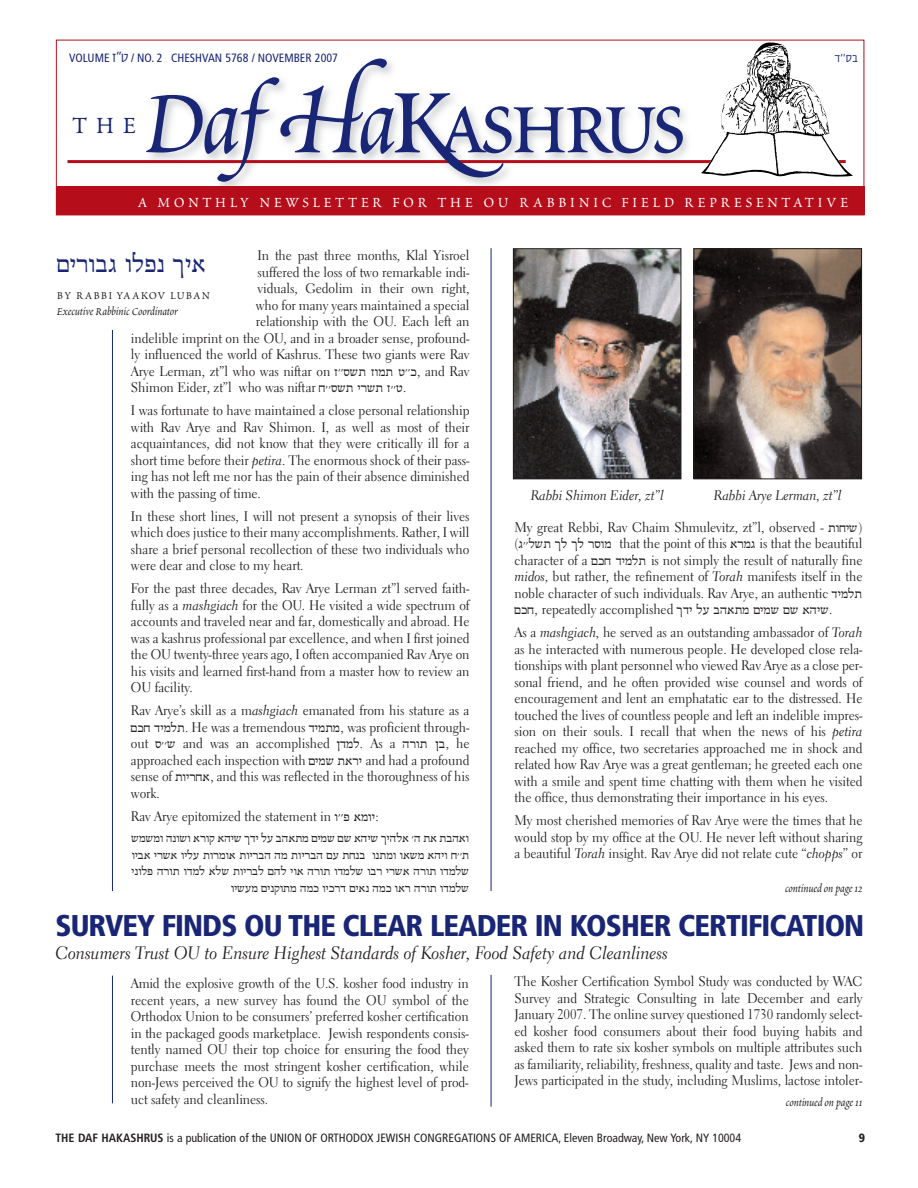
<style>
.page{position:relative;width:918px;height:1188px;background:#fff}
.page>*{position:absolute;margin:0;border:0;box-sizing:border-box;transform-origin:0 0}
.t1{font:105px "Poetica Roman Small Caps";letter-spacing:-.09em;color:#192575}
.t2{font:900 condensed 30px "Frutiger";letter-spacing:-.03em;color:#192575}
.t3{font:30px "Poetica Chancery IV";color:#192575}
.t4{font:300 27px "Hadasah";color:#192575;scale:.95 1}
.t5{font:18px "Electra LH Cursive";letter-spacing:-.005em;color:#231f20;scale:.95 1}
.t6{font:18px "Poetica Chancery IV";letter-spacing:.195em;color:#fff}
.t7{font:18px "Elisheva";color:#192575}
.t8{font:15px "Elisheva";color:#192575}
.t9{font:13.8px/16.5px "Electra LH";letter-spacing:-.005em;color:#231f20;text-align:justify;scale:.95 1}
.t10{font:13.8px "Electra LH Cursive";letter-spacing:-.005em;color:#231f20;scale:.95 1}
.t11{font:13.5px "Poetica Chancery I";color:#231f20}
.t12{font:13.5px "Poetica Chancery IV";letter-spacing:.085em;color:#231f20}
.t13{font:condensed 12px "Frutiger";color:#231f20}
.t14{font:condensed 12px "Frutiger";color:#192575}
.t15{font:900 condensed 12px "Frutiger";color:#231f20}
.s1{font-family:"Elisheva";font-stretch:normal;font-size:18px}
.s2{font-family:"Poetica Chancery I";font-size:112.5px}
.s3{font-family:"Poetica Supp Swash Caps III";font-size:129px}
.s4{font-family:"Poetica Chancery IV";font-size:112.5px}
.s5{font-family:"Poetica Roman Small Caps Alt";font-size:138px}
.s6{font-family:"Hadasah";font-weight:300}
.s7{font-family:"Electra LH Cursive"}
.s8{font-weight:700}
</style>
<div class="page">
<hr style="left:112px;top:330px;width:1px;height:561px;background:#192575">
<hr style="left:112px;top:976px;width:1px;height:127px;background:#192575">
<hr style="left:491px;top:248px;width:1px;height:643px;background:#192575">
<hr style="left:491px;top:975px;width:1px;height:132px;background:#192575">
<hr style="left:68px;top:160px;width:778px;height:3px;background:#b50e1a">
<img style="left:701px;top:42px;width:152px;height:135px">
<div style="left:56px;top:186px;width:809px;height:29px;background:#b50e1a"></div>
<img style="left:696px;top:250px;width:164px;height:227px">
<div style="left:694px;top:248px;width:168px;height:231px;border:1px solid #231f20"></div>
<img style="left:515px;top:250px;width:164px;height:227px">
<div style="left:513px;top:248px;width:168px;height:231px;border:1px solid #231f20"></div>
<h3 class="t7" style="left:117px;top:40px;width:7px">ww</h3>
<p class="t14" style="left:69px;top:53px;width:270px">VOLUME <span class="s1">z y</span>/ NO. 2 CHESHVAN 5768 / NOVEMBER 2007</p>
<h1 class="t1" style="left:143px;top:54px;width:546px"><span class="s2">Daf</span><span class="s3">H</span><span class="s4">a</span><span class="s5">K</span>ashrus</h1>
<h2 class="t3" style="left:72px;top:112px;width:65px">THE</h2>
<p class="t8" style="left:835px;top:51px;width:25px">swwxc</p>
<h3 class="t6" style="left:137px;top:195px;width:713px">A MONTHLY NEWSLETTER FOR THE OU RABBINIC FIELD REPRESENTATIVE</h3>
<p class="t9" style="left:258px;top:249px;width:225px">In the past three months, Klal Yisroel</p>
<p class="t9" style="left:258px;top:265px;width:225px">suffered the loss of two remarkable indi-</p>
<p class="t9" style="left:258px;top:282px;width:225px">viduals, Gedolim in their own right,</p>
<p class="t9" style="left:256px;top:298px;width:226px">who for many years maintained a special</p>
<p class="t9" style="left:256px;top:315px;width:226px">relationship with the OU. Each left an</p>
<p class="t9" style="left:131px;top:331px;width:358px">indelible imprint on the OU, and in a broader sense, profound-</p>
<p class="t9" style="left:131px;top:348px;width:358px">ly influenced the world of Kashrus. These two giants were Rav</p>
<p class="t9" style="left:131px;top:364px;width:358px">Arye Lerman, zt”l who was niftar on <span class="s6">z</span><sup>ww</sup><span class="s6">xa, zun, y</span><sup>ww</sup><span class="s6">f</span>, and Rav</p>
<p class="t9" style="left:131px;top:381px;width:291px">Shimon Eider, zt”l who was niftar <span class="s6">j</span><sup>ww</sup><span class="s6">xa, hra, z</span><sup>ww</sup><span class="s6">y</span>.</p>
<p class="t9" style="left:131px;top:404px;width:358px">I was fortunate to have maintained a close personal relationship with Rav Arye and Rav Shimon. I, as well as most of their acquaintances, did not know that they were critically ill for a short time before their <span class="s7">petira</span>. The enormous shock of their pass&shy;ing has not left me nor has the pain of their absence diminished with the passing of time.</p>
<p class="t9" style="left:131px;top:509px;width:358px">In these short lines, I will not present a synopsis of their lives which does justice to their many accomplishments. Rather, I will share a brief personal recollection of these two individuals who were dear and close to my heart.</p>
<p class="t9" style="left:131px;top:582px;width:358px">For the past three decades, Rav Arye Lerman zt”l served faith&shy;fully as a <span class="s7">mashgiach</span> for the OU. He visited a wide spectrum of accounts and traveled near and far, domestically and abroad. He was a kashrus professional par excellence, and when I first joined the OU twenty-three years ago, I often accompanied Rav Arye on his visits and learned first-hand from a master how to review an OU facility.</p>
<p class="t9" style="left:131px;top:704px;width:358px">Rav Arye’s skill as a m<span class="s7">ashgiach</span> emanated from his stature as a <span class="s6">ofj shnk,</span>. He was a tremendous <span class="s6">shn,n</span>, was proficient through&shy;out <span class="s6">x</span><sup>ww</sup><span class="s6">a</span> and was an accomplished <span class="s6">isnk</span><span class="s7">.</span> As a <span class="s6">vru, ic</span>, he approached each inspection with <span class="s6">ohna ,trh</span> and had a profound sense of <span class="s6">,uhrjt</span>, and this was reflected in the thoroughness of his work.</p>
<p class="t9" style="left:131px;top:809px;width:262px">Rav Arye epitomized the statement in <span class="s6">u</span><sup>ww</sup><span class="s6">p tnuh</span>:</p>
<h3 class="t4" style="left:57px;top:252px;width:159px">ohrucd ukpb lht</h3>
<p class="t12" style="left:57px;top:289px;width:154px">BY RABBI YAAKOV LUBAN</p>
<p class="t11" style="left:57px;top:306px;width:122px">Executive Rabbinic Coordinator</p>
<p class="t10" style="left:531px;top:490px;width:141px">Rabbi Shimon Eider, zt”l</p>
<p class="t10" style="left:714px;top:490px;width:136px">Rabbi Arye Lerman, zt”l</p>
<p class="t9" style="left:514px;top:520px;width:368px">My great Rebbi, Rav Chaim Shmulevitz, zt”l, observed - <span class="s6">,ujha</span>) (<span class="s6">d</span><sup>ww</sup><span class="s6">ka, lk lk rxun</span> that the point of this <span class="s6">trnd</span> is that the beautiful character of a <span class="s6">ofj shnk,</span> is not simply the result of naturally fine <span class="s7">midos</span>, but rather, the refinement of <span class="s7">Torah</span> manifests itself in the noble character of such individuals. Rav Arye, an authentic <span class="s6">shnk, ofj</span>, repeatedly accomplished <span class="s6">lsh kg cvt,n ohna oa tvha</span>.</p>
<p class="t9" style="left:514px;top:626px;width:368px">As a <span class="s7">mashgiach,</span> he served as an outstanding ambassador of <span class="s7">Torah </span>as he interacted with numerous people. He developed close rela&shy;tionships with plant personnel who viewed Rav Arye as a close per&shy;sonal friend, and he often provided wise counsel and words of encouragement and lent an emphatatic ear to the distressed. He touched the lives of countless people and left an indelible impres&shy;sion on their souls. I recall that when the news of his <span class="s7">petira </span>reached my office, two secretaries approached me in shock and related how Rav Arye was a great gentleman; he greeted each one with a smile and spent time chatting with them when he visited the office, thus demonstrating their importance in his eyes.</p>
<p class="t9" style="left:514px;top:814px;width:368px">My most cherished memories of Rav Arye were the times that he would stop by my office at the OU. He never left without sharing a beautiful <span class="s7">Torah</span> insight. Rav Arye did not relate cute “<span class="s7">chopps</span>” or</p>
<p class="t11" style="left:785px;top:883px;width:79px">continued on page 12</p>
<h2 class="t2" style="left:56px;top:914px;width:810px">SURVEY FINDS OU THE CLEAR LEADER IN KOSHER CERTIFICATION</h2>
<h3 class="t5" style="left:56px;top:945px;width:646px">Consumers Trust OU to Ensure Highest Standards of Kosher, Food Safety and Cleanliness</h3>
<p class="t9" style="left:131px;top:976px;width:357px">Amid the explosive growth of the U.S. kosher food industry in recent years, a new survey has found the OU symbol of the Orthodox Union to be consumers’ preferred kosher certification in the packaged goods marketplace. Jewish respondents consis&shy;tently named OU their top choice for ensuring the food they purchase meets the most stringent kosher certification, while non-Jews perceived the OU to signify the highest level of prod&shy;uct safety and cleanliness.</p>
<p class="t9" style="left:514px;top:975px;width:368px">The Kosher Certification Symbol Study was conducted by WAC Survey and Strategic Consulting in late December and early January 2007. The online survey questioned 1730 randomly select&shy;ed kosher food consumers about their food buying habits and asked them to rate six kosher symbols on multiple attributes such as familiarity, reliability, freshness, quality and taste. Jews and non-Jews participated in the study, including Muslims, lactose intoler-</p>
<p class="t11" style="left:786px;top:1097px;width:78px">continued on page 11</p>
<p class="t13" style="left:56px;top:1133px;width:687px"><span class="s8">THE DAF HAKASHRUS</span> is a publication of the UNION OF ORTHODOX JEWISH CONGREGATIONS OF AMERICA, Eleven Broadway, New York, NY 10004</p>
<p class="t15" style="left:859px;top:1133px;width:8px">9</p>
</div>
